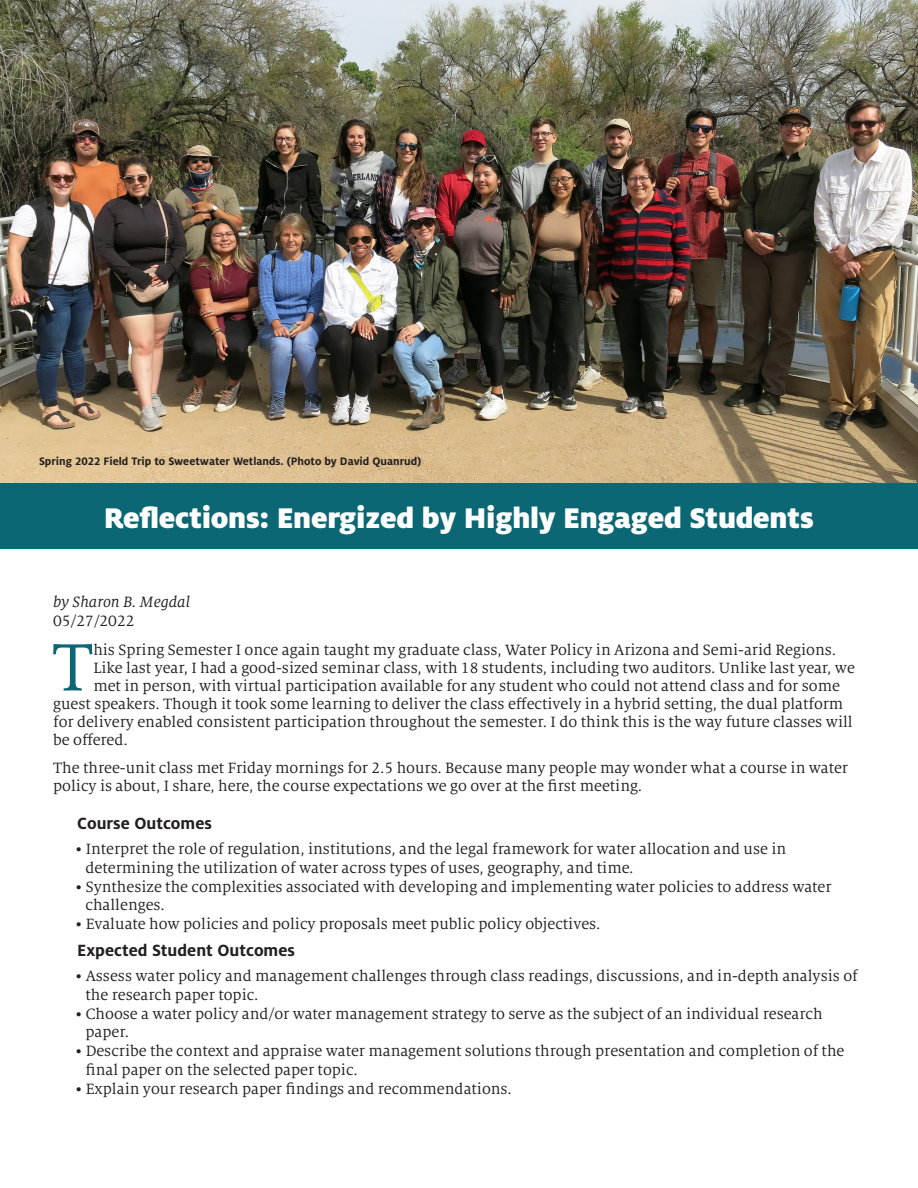
<style>
.page{position:relative;width:918px;height:1188px;background:#fff}
.page>*{position:absolute;margin:0;border:0;box-sizing:border-box;transform-origin:0 0}
.t1{font:74.25px "Milo Serif OT";color:#0b6773}
.t2{font:900 31.5px "Milo OT";letter-spacing:-.01em;color:#fff}
.subhead_1{font:700 18px "Milo OT";color:#231f20}
.t3{font:16.5px/18.8px "Milo Serif OT";color:#231f20}
.t4{font:italic 16.5px/18.8px "Milo Serif OT";color:#231f20}
.t5{font:700 12px "Milo OT";color:#231f20}
.s1{font-style:normal}
</style>
<div class="page">
<div style="left:0;top:482px;width:918px;height:67px;background:#0b6773"></div>
<img style="left:0;top:0;width:918px;height:482px">
<p class="t5" style="left:39px;top:454px;width:384px">Spring 2022 Field Trip to Sweetwater Wetlands. (Photo by David Quanrud)</p>
<p class="t2" style="left:104px;top:500px;width:711px">Reflections: Energized by Highly Engaged Students</p>
<p class="t4" style="left:53px;top:593px;width:138px">by Sharon B. Megdal<br><span class="s1">05/27/2022</span></p>
<p class="t1" style="left:52px;top:629px;width:43px">T</p>
<p class="t3" style="left:93px;top:641px;width:744px">his Spring Semester I once again taught my graduate class, Water Policy in Arizona and Semi-arid Regions.</p>
<p class="t3" style="left:93px;top:659px;width:763px">Like last year, I had a good-sized seminar class, with 18 students, including two auditors. Unlike last year, we</p>
<p class="t3" style="left:93px;top:677px;width:748px">met in person, with virtual participation available for any student who could not attend class and for some</p>
<p class="t3" style="left:53px;top:695px;width:792px">guest speakers. Though it took some learning to deliver the class effectively in a hybrid setting, the dual platform</p>
<p class="t3" style="left:53px;top:713px;width:801px">for delivery enabled consistent participation throughout the semester. I do think this is the way future classes will</p>
<p class="t3" style="left:53px;top:731px;width:76px">be offered.</p>
<p class="t3" style="left:53px;top:760px;width:796px;line-height:18px">The three-unit class met Friday mornings for 2.5 hours. Because many people may wonder what a course in water policy is about, I share, here, the course expectations we go over at the first meeting.</p>
<p class="subhead_1" style="left:77px;top:813px;width:136px">Course Outcomes</p>
<p class="t3" style="left:86px;top:840px;width:702px;text-indent:-10px">• Interpret the role of regulation, institutions, and the legal framework for water allocation and use in determining the utilization of water across types of uses, geography, and time.</p>
<p class="t3" style="left:86px;top:878px;width:748px;text-indent:-10px">• Synthesize the complexities associated with developing and implementing water policies to address water challenges.</p>
<p class="t3" style="left:76px;top:915px;width:526px">• Evaluate how policies and policy proposals meet public policy objectives.</p>
<p class="subhead_1" style="left:77px;top:940px;width:219px">Expected Student Outcomes</p>
<p class="t3" style="left:86px;top:967px;width:774px;text-indent:-10px">• Assess water policy and management challenges through class readings, discussions, and in-depth analysis of the research paper topic.</p>
<p class="t3" style="left:86px;top:1004px;width:739px;text-indent:-10px">• Choose a water policy and/or water management strategy to serve as the subject of an individual research paper.</p>
<p class="t3" style="left:86px;top:1042px;width:760px;text-indent:-10px">• Describe the context and appraise water management solutions through presentation and completion of the final paper on the selected paper topic.</p>
<p class="t3" style="left:76px;top:1079px;width:438px">• Explain your research paper findings and recommendations.</p>
</div>
